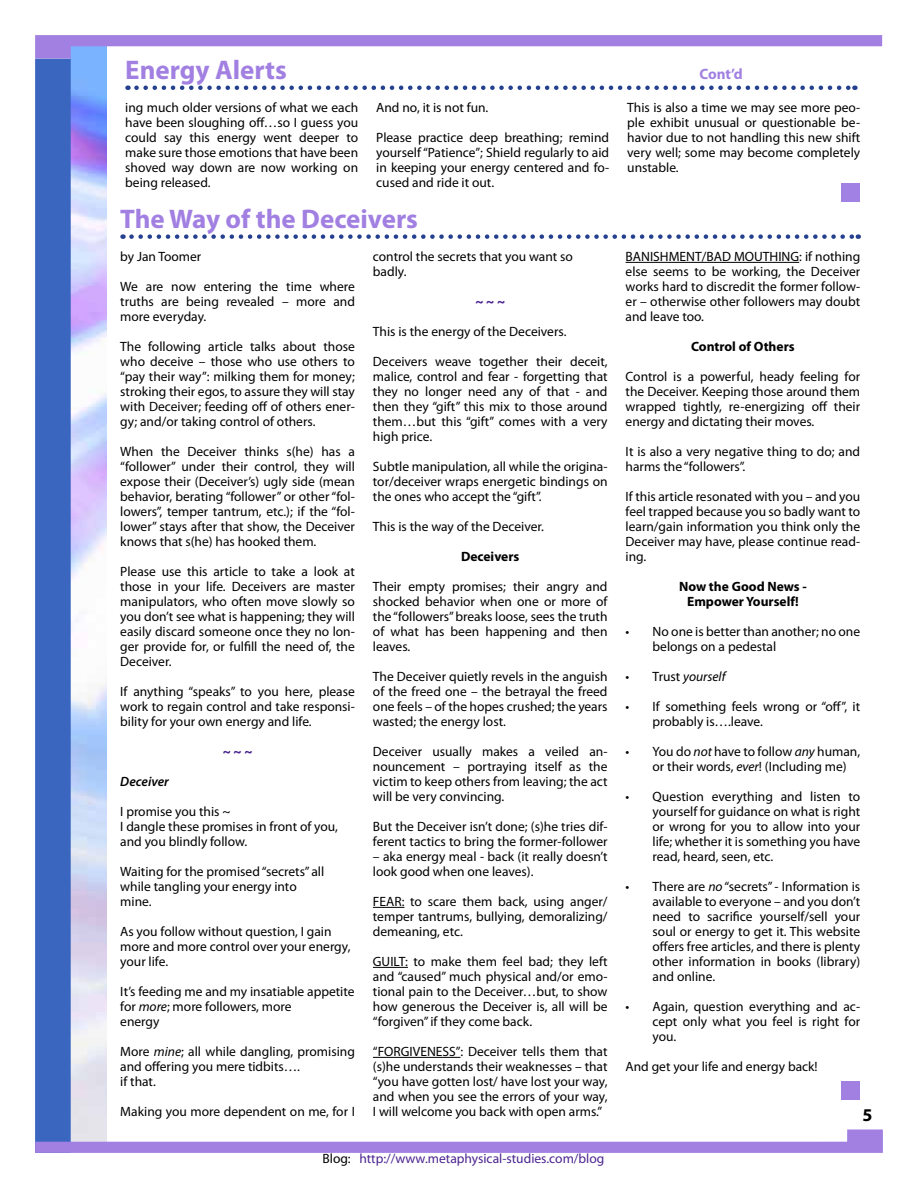
<style>
.page{position:relative;width:918px;height:1188px;background:#fff}
.page>*{position:absolute;margin:0;border:0;box-sizing:border-box;transform-origin:0 0}
.t1{font:700 27px "Myriad Pro";color:#a180e2}
.t2{font:700 18px "Myriad Pro";color:#000}
.t3{font:700 15px "Myriad Pro";color:#a180e2}
.t4{font:13.5px/15px "Myriad Pro";color:#000;text-align:justify}
.t5{font:700 13.5px/15px "Myriad Pro";color:#000;text-align:center}
.t6{font:13.5px "Myriad Pro";color:#4b2490}
.t7{font:italic 13.5px "Myriad Pro";color:#000}
.t8{font:italic 600 13.5px "Myriad Pro";color:#000}
.t9{font:700 13.5px "Myriad Pro";color:#4b2490}
.s1{font-style:italic}
.s2{color:#000}
.s3{font-style:normal}
</style>
<div class="page">
<img style="left:71px;top:59px;width:35px;height:1070px">
<div style="left:35px;top:59px;width:36px;height:1094px;background:#3a66bf"></div>
<svg style="left:35px;top:35px;width:847px;height:24px"></svg>
<svg style="left:35px;top:1129px;width:848px;height:24px"></svg>
<div style="left:842px;top:183px;width:18px;height:18px;background:#a181e3"></div>
<div style="left:842px;top:1081px;width:18px;height:19px;background:#a180e2"></div>
<svg style="left:131px;top:234px;width:728px;height:5px"></svg>
<hr style="left:373px;top:907px;width:31px;height:1px;background:#000">
<hr style="left:373px;top:967px;width:35px;height:1px;background:#000">
<hr style="left:373px;top:1057px;width:87px;height:1px;background:#000">
<hr style="left:626px;top:262px;width:173px;height:1px;background:#000">
<svg style="left:136px;top:86px;width:719px;height:4px"></svg>
<h1 class="t1" style="left:125px;top:52px;width:163px">Energy Alerts</h1>
<p class="t3" style="left:700px;top:64px;width:45px">Cont’d</p>
<p class="t4" style="left:125px;top:100px;width:235px">ing much older versions of what we each have been sloughing off…so I guess you could say this energy went deeper to make sure those emotions that have been shoved way down are now working on being released.</p>
<p class="t4" style="left:376px;top:100px;width:114px">And no, it is not fun.</p>
<p class="t4" style="left:627px;top:100px;width:235px">This is also a time we may see more peo&shy;ple exhibit unusual or questionable be&shy;havior due to not handling this new shift very well; some may become completely unstable.</p>
<p class="t4" style="left:376px;top:130px;width:234px">Please practice deep breathing; remind yourself “Patience”; Shield regularly to aid in keeping your energy centered and fo&shy;cused and ride it out.</p>
<h1 class="t1" style="left:120px;top:201px;width:299px">The Way of the Deceivers</h1>
<p class="t4" style="left:120px;top:249px;width:83px">by Jan Toomer</p>
<p class="t4" style="left:120px;top:279px;width:236px">We are now entering the time where truths are being revealed – more and more everyday.</p>
<p class="t4" style="left:120px;top:339px;width:236px">The following article talks about those who deceive – those who use others to “pay their way”: milking them for money; stroking their egos, to assure they will stay with Deceiver; feeding off of others ener&shy;gy; and/or taking control of others.</p>
<p class="t4" style="left:120px;top:444px;width:236px">When the Deceiver thinks s(he) has a “follower” under their control, they will expose their (Deceiver’s) ugly side (mean behavior, berating “follower” or other “fol&shy;lowers”, temper tantrum, etc.); if the “fol&shy;lower” stays after that show, the Deceiver knows that s(he) has hooked them.</p>
<p class="t4" style="left:120px;top:564px;width:236px">Please use this article to take a look at those in your life. Deceivers are master manipulators, who often move slowly so you don’t see what is happening; they will easily discard someone once they no lon&shy;ger provide for, or fulfill the need of, the Deceiver.</p>
<p class="t4" style="left:120px;top:684px;width:236px">If anything “speaks” to you here, please work to regain control and take responsi&shy;bility for your own energy and life.</p>
<p class="t9" style="left:223px;top:743px;width:31px">~ ~ ~</p>
<p class="t8" style="left:120px;top:773px;width:50px">Deceiver</p>
<p class="t4" style="left:120px;top:804px;width:219px;text-align:left">I promise you this ~<br>I dangle these promises in front of you, and you blindly follow.</p>
<p class="t4" style="left:120px;top:864px;width:205px;text-align:left">Waiting for the promised “secrets” all while tangling your energy into mine.</p>
<p class="t4" style="left:120px;top:924px;width:232px;text-align:left">As you follow without question, I gain more and more control over your energy, your life.</p>
<p class="t4" style="left:120px;top:984px;width:236px;text-align:left">It’s feeding me and my insatiable appetite for <span class="s1">more</span>; more followers, more<br>energy</p>
<p class="t4" style="left:120px;top:1044px;width:236px;text-align:left">More <span class="s1">mine</span>; all while dangling, promising and offering you mere tidbits….<br>if that.</p>
<p class="t4" style="left:120px;top:1104px;width:236px">Making you more dependent on me, for I</p>
<p class="t4" style="left:373px;top:249px;width:202px">control the secrets that you want so badly.</p>
<p class="t9" style="left:475px;top:293px;width:31px">~ ~ ~</p>
<p class="t4" style="left:373px;top:324px;width:195px">This is the energy of the Deceivers.</p>
<p class="t4" style="left:373px;top:354px;width:236px">Deceivers weave together their deceit, malice, control and fear - forgetting that they no longer need any of that - and then they “gift” this mix to those around them…but this “gift” comes with a very high price.</p>
<p class="t4" style="left:373px;top:459px;width:236px">Subtle manipulation, all while the origina&shy;tor/deceiver wraps energetic bindings on the ones who accept the “gift”.</p>
<p class="t4" style="left:373px;top:519px;width:173px">This is the way of the Deceiver.</p>
<p class="t5" style="left:461px;top:549px;width:60px">Deceivers</p>
<p class="t4" style="left:373px;top:579px;width:236px">Their empty promises; their angry and shocked behavior when one or more of the “followers” breaks loose, sees the truth of what has been happening and then leaves.</p>
<p class="t4" style="left:373px;top:669px;width:236px">The Deceiver quietly revels in the anguish of the freed one – the betrayal the freed one feels – of the hopes crushed; the years wasted; the energy lost.</p>
<p class="t4" style="left:373px;top:744px;width:236px">Deceiver usually makes a veiled an&shy;nouncement – portraying itself as the victim to keep others from leaving; the act will be very convincing.</p>
<p class="t4" style="left:373px;top:819px;width:236px">But the Deceiver isn’t done; (s)he tries dif&shy;ferent tactics to bring the former-follower</p>
<p class="t4" style="left:373px;top:849px;width:236px">– aka energy meal - back (it really doesn’t look good when one leaves).</p>
<p class="t4" style="left:373px;top:894px;width:236px">FEAR: to scare them back, using anger/ temper tantrums, bullying, demoralizing/ demeaning, etc.</p>
<p class="t4" style="left:373px;top:954px;width:236px">GUILT: to make them feel bad; they left and “caused” much physical and/or emo&shy;tional pain to the Deceiver…but, to show how generous the Deceiver is, all will be “forgiven” if they come back.</p>
<p class="t4" style="left:373px;top:1044px;width:236px">“FORGIVENESS”: Deceiver tells them that (s)he understands their weaknesses – that “you have gotten lost/ have lost your way, and when you see the errors of your way, I will welcome you back with open arms.”</p>
<p class="t6" style="left:322px;top:1150px;width:283px"><span class="s2">Blog:</span> http://www.metaphysical-studies.com/blog</p>
<p class="t4" style="left:626px;top:249px;width:236px">BANISHMENT/BAD MOUTHING: if nothing else seems to be working, the Deceiver works hard to discredit the former follow&shy;er – otherwise other followers may doubt and leave too.</p>
<p class="t5" style="left:691px;top:339px;width:105px">Control of Others</p>
<p class="t4" style="left:626px;top:369px;width:236px">Control is a powerful, heady feeling for the Deceiver. Keeping those around them wrapped tightly, re-energizing off their energy and dictating their moves.</p>
<p class="t4" style="left:626px;top:444px;width:236px">It is also a very negative thing to do; and harms the “followers”.</p>
<p class="t4" style="left:626px;top:489px;width:236px">If this article resonated with you – and you feel trapped because you so badly want to learn/gain information you think only the Deceiver may have, please continue read&shy;ing.</p>
<p class="t5" style="left:679px;top:579px;width:129px">Now the Good News -<br>Empower Yourself!</p>
<p class="t4" style="left:653px;top:624px;width:209px;text-indent:-27px">• No one is better than another; no one belongs on a pedestal</p>
<p class="t7" style="left:626px;top:668px;width:101px"><span class="s3">• Trust</span> yourself</p>
<p class="t4" style="left:653px;top:699px;width:209px;text-indent:-27px">• If something feels wrong or “off”, it probably is….leave.</p>
<p class="t4" style="left:653px;top:744px;width:209px;text-indent:-27px">• You do <span class="s1">not</span> have to follow <span class="s1">any</span> human, or their words, <span class="s1">ever</span>! (Including me)</p>
<p class="t4" style="left:653px;top:789px;width:209px;text-indent:-27px">• Question everything and listen to yourself for guidance on what is right or wrong for you to allow into your life; whether it is something you have read, heard, seen, etc.</p>
<p class="t4" style="left:653px;top:879px;width:209px;text-indent:-27px">• There are <span class="s1">no</span> “secrets” - Information is available to everyone – and you don’t need to sacrifice yourself/sell your soul or energy to get it. This website offers free articles, and there is plenty other information in books (library) and online.</p>
<p class="t4" style="left:653px;top:999px;width:209px;text-indent:-27px">• Again, question everything and ac&shy;cept only what you feel is right for you.</p>
<p class="t4" style="left:626px;top:1059px;width:194px">And get your life and energy back!</p>
<h2 class="t2" style="left:862px;top:1103px;width:11px">5</h2>
</div>
